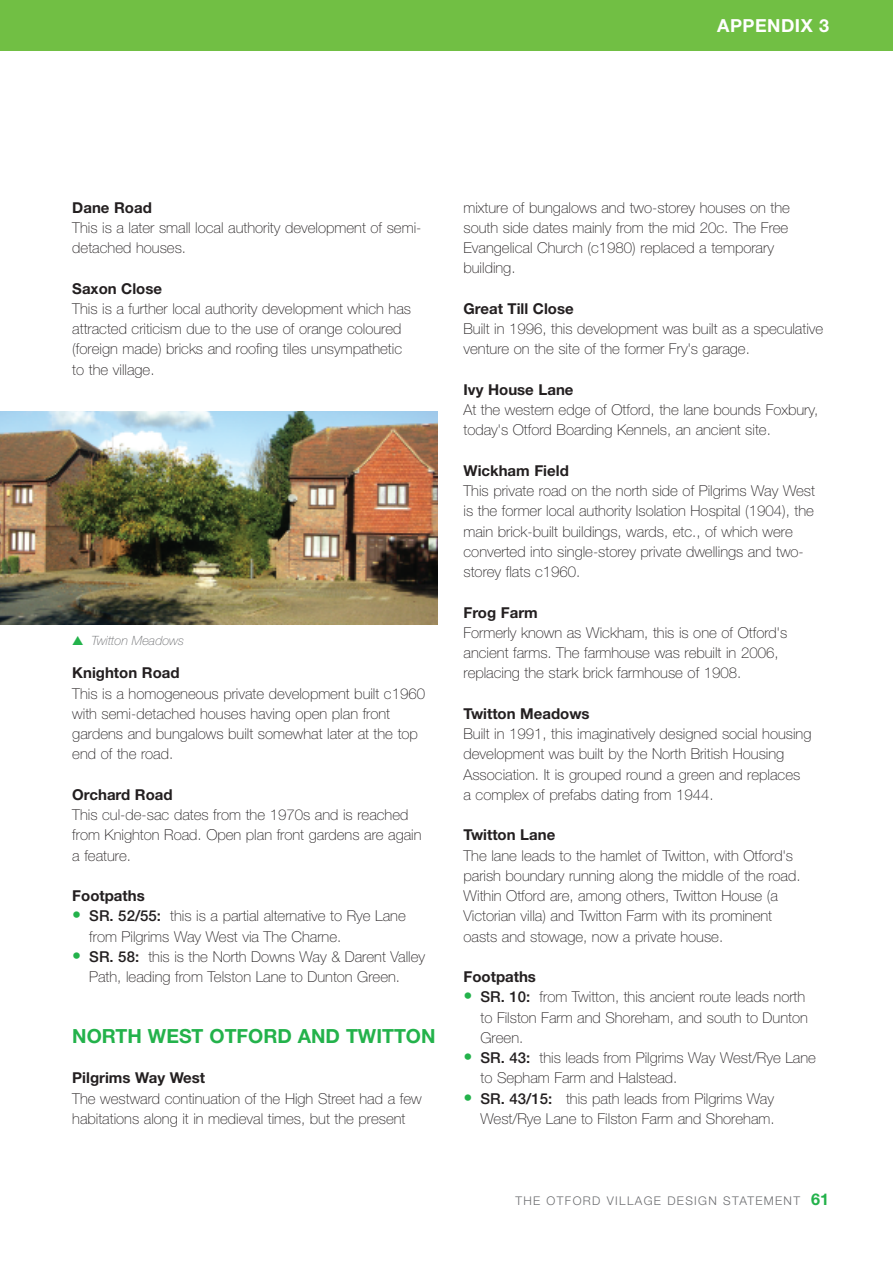
<style>
.page{position:relative;width:893px;height:1263px;background:#fff}
.page>*{position:absolute;margin:0;border:0;box-sizing:border-box;transform-origin:0 0}
.t1{font:700 19.5px "Helvetica Neue";color:#23b24b}
.t2{font:700 18px "Helvetica Neue";letter-spacing:.03em;color:#fff}
.t3{font:100 15px/20.2px "Helvetica Neue";color:#231f20}
.t4{font:700 15px "Helvetica Neue";color:#231f20}
.t5{font:italic 100 12.75px "Helvetica Neue";color:#6c6d70}
.t6{font:300 12px "Helvetica Neue";letter-spacing:.11em;color:#6c6d70}
.s1{color:#23b24b}
.s2{font-size:18px;color:#23b24b}
.s3{font-weight:500}
.s4{font-weight:700;font-size:16.2px;color:#23b24b}
</style>
<div class="page">
<div style="left:0;top:0;width:893px;height:51px;background:#71bf44"></div>
<img style="left:0;top:411px;width:438px;height:214px">
<p class="t2" style="left:717px;top:19px;width:114px">APPENDIX 3</p>
<p class="t4" style="left:72px;top:202px;width:81px">Dane Road</p>
<p class="t3" style="left:72px;top:219px;width:351px">This is a later small local authority development of semi&shy;detached houses.</p>
<p class="t4" style="left:72px;top:283px;width:91px">Saxon Close</p>
<p class="t3" style="left:72px;top:300px;width:340px">This is a further local authority development which has attracted criticism due to the use of orange coloured (foreign made) bricks and roofing tiles unsympathetic to the village.</p>
<p class="t5" style="left:72px;top:636px;width:113px"><span class="s1">▲</span> Twitton Meadows</p>
<p class="t4" style="left:72px;top:668px;width:109px">Knighton Road</p>
<p class="t3" style="left:72px;top:684px;width:354px">This is a homogeneous private development built c1960 with semi-detached houses having open plan front gardens and bungalows built somewhat later at the top end of the road.</p>
<p class="t4" style="left:72px;top:789px;width:102px">Orchard Road</p>
<p class="t3" style="left:72px;top:806px;width:351px">This cul-de-sac dates from the 1970s and is reached from Knighton Road. Open plan front gardens are again a feature.</p>
<p class="t4" style="left:72px;top:890px;width:74px">Footpaths</p>
<p class="t3" style="left:89px;top:907px;width:318px;text-indent:-17px"><span class="s2">•</span> <span class="s3">SR. 52/55:</span> this is a partial alternative to Rye Lane from Pilgrims Way West via The Charne.</p>
<p class="t3" style="left:72px;top:948px;width:354px;text-align:center"><span class="s2">•</span> <span class="s3">SR. 58:</span> this is the North Downs Way &amp; Darent Valley<br>Path, leading from Telston Lane to Dunton Green.</p>
<h1 class="t1" style="left:72px;top:1029px;width:365px">NORTH WEST OTFORD AND TWITTON</h1>
<p class="t4" style="left:72px;top:1073px;width:134px">Pilgrims Way West</p>
<p class="t3" style="left:72px;top:1089px;width:351px">The westward continuation of the High Street had a few habitations along it in medieval times, but the present</p>
<p class="t3" style="left:463px;top:198px;width:328px">mixture of bungalows and two-storey houses on the south side dates mainly from the mid 20c. The Free Evangelical Church (c1980) replaced a temporary building.</p>
<p class="t4" style="left:463px;top:303px;width:112px">Great Till Close</p>
<p class="t3" style="left:463px;top:320px;width:361px">Built in 1996, this development was built as a speculative venture on the site of the former Fry's garage.</p>
<p class="t4" style="left:463px;top:384px;width:112px">Ivy House Lane</p>
<p class="t3" style="left:463px;top:401px;width:356px">At the western edge of Otford, the lane bounds Foxbury, today's Otford Boarding Kennels, an ancient site.</p>
<p class="t4" style="left:463px;top:465px;width:107px">Wickham Field</p>
<p class="t3" style="left:463px;top:482px;width:353px">This private road on the north side of Pilgrims Way West is the former local authority Isolation Hospital (1904), the main brick-built buildings, wards, etc., of which were converted into single-storey private dwellings and two&shy;storey flats c1960.</p>
<p class="t4" style="left:463px;top:607px;width:76px">Frog Farm</p>
<p class="t3" style="left:463px;top:624px;width:325px">Formerly known as Wickham, this is one of Otford's ancient farms. The farmhouse was rebuilt in 2006, replacing the stark brick farmhouse of 1908.</p>
<p class="t4" style="left:463px;top:708px;width:128px">Twitton Meadows</p>
<p class="t3" style="left:463px;top:725px;width:349px">Built in 1991, this imaginatively designed social housing development was built by the North British Housing Association. It is grouped round a green and replaces a complex of prefabs dating from 1944.</p>
<p class="t4" style="left:463px;top:830px;width:93px">Twitton Lane</p>
<p class="t3" style="left:463px;top:846px;width:339px">The lane leads to the hamlet of Twitton, with Otford's parish boundary running along the middle of the road.<br>Within Otford are, among others, Twitton House (a Victorian villa) and Twitton Farm with its prominent oasts and stowage, now a private house.</p>
<p class="t4" style="left:463px;top:971px;width:74px">Footpaths</p>
<p class="t3" style="left:480px;top:988px;width:329px;text-indent:-17px"><span class="s2">•</span> <span class="s3">SR. 10:</span> from Twitton, this ancient route leads north to Filston Farm and Shoreham, and south to Dunton<br>Green.</p>
<p class="t3" style="left:480px;top:1049px;width:337px;text-indent:-17px"><span class="s2">•</span> <span class="s3">SR. 43:</span> this leads from Pilgrims Way West/Rye Lane to Sepham Farm and Halstead.</p>
<p class="t3" style="left:463px;top:1089px;width:313px;text-align:right"><span class="s2">•</span> <span class="s3">SR. 43/15:</span> this path leads from Pilgrims Way<br>West/Rye Lane to Filston Farm and Shoreham.</p>
<p class="t6" style="left:515px;top:1196px;width:315px">THE OTFORD VILLAGE DESIGN STATEMENT <span class="s4">61</span></p>
</div>
